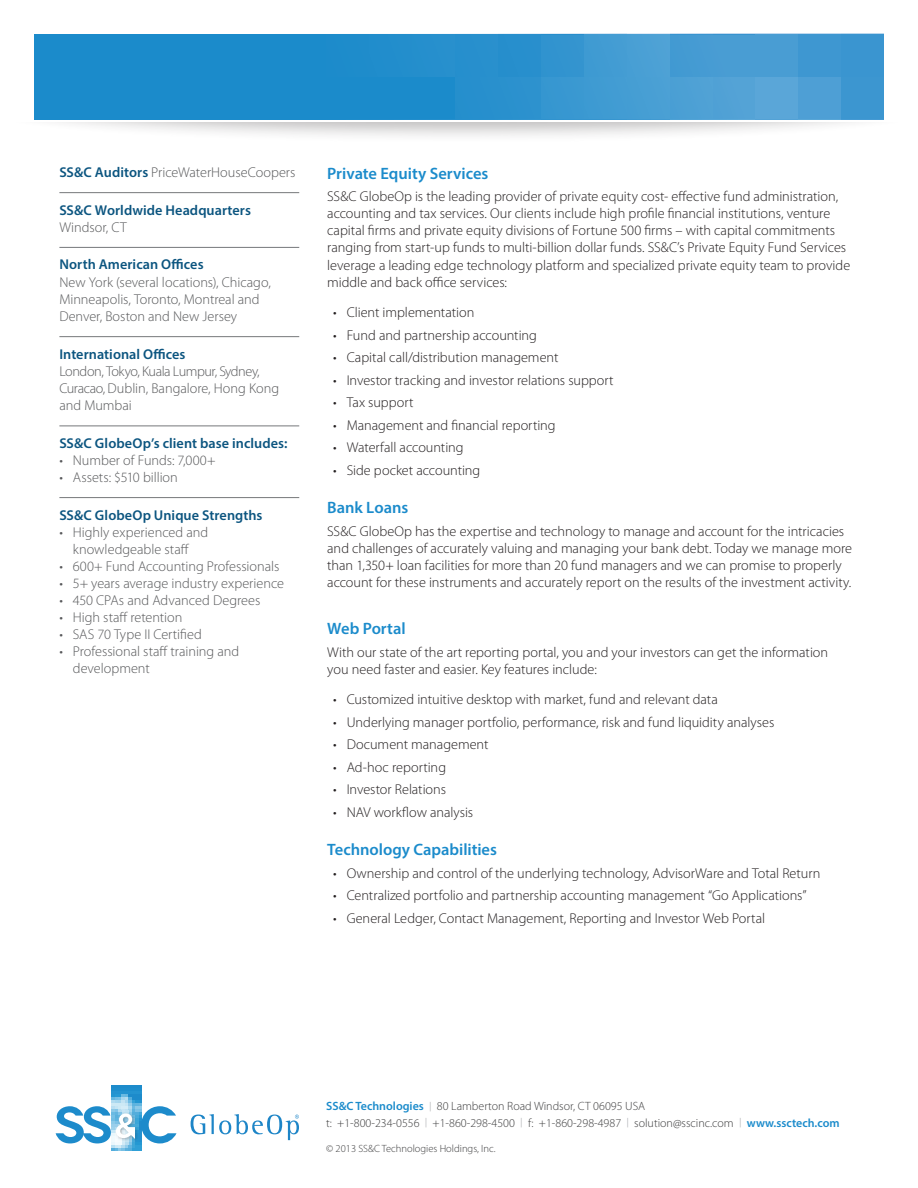
<style>
.page{position:relative;width:918px;height:1188px;background:#fff}
.page>*{position:absolute;margin:0;border:0;box-sizing:border-box;transform-origin:0 0}
.t1{font:600 16.5px "Myriad Pro";letter-spacing:-.005em;color:#1b8bcb}
.t2{font:300 14.25px/17.1px "Myriad Pro";color:#231f20}
.t3{font:300 14.25px/17.2px "Myriad Pro";color:#57585a}
.t4{font:600 14.25px "Myriad Pro";letter-spacing:.005em;color:#0c5580}
.t5{font:300 14.25px/17.2px "Myriad Pro";letter-spacing:-.025em;color:#57585a}
.t6{font:300 12px/16.5px "Myriad Pro";color:#3e3e3f}
.t7{font:300 10.5px "Myriad Pro";color:#3e3e3f}
.s1{font-weight:600;color:#0c5580}
.s2{font-weight:600;color:#1b8bcb}
.s3{font-size:9.45px;color:#a8a9ad}
</style>
<div class="page">
<div style="left:0;top:59px;width:918px;height:84px;background:#231f20;opacity:.3"></div>
<div style="left:0;top:55px;width:918px;height:67px;background:#fff"></div>
<div style="left:34px;top:34px;width:850px;height:85px;background:#1b8bcb"></div>
<div style="left:841px;top:34px;width:43px;height:43px;background:#3a95d0"></div>
<div style="left:841px;top:77px;width:43px;height:42px;background:#3c96d0"></div>
<div style="left:798px;top:34px;width:43px;height:43px;background:#3e97d1"></div>
<div style="left:798px;top:77px;width:43px;height:42px;background:#4e9fd5"></div>
<div style="left:755px;top:34px;width:43px;height:43px;background:#499dd3"></div>
<div style="left:669px;top:34px;width:43px;height:43px;background:#449bd2"></div>
<div style="left:712px;top:34px;width:43px;height:43px;background:#499dd3"></div>
<div style="left:541px;top:34px;width:43px;height:43px;background:#3294cf"></div>
<div style="left:755px;top:77px;width:43px;height:42px;background:#5aa6d8"></div>
<hr style="left:712px;top:34px;width:43px;height:1px;background:#65a2d7">
<div style="left:712px;top:77px;width:43px;height:42px;background:#53a2d6"></div>
<hr style="left:670px;top:34px;width:42px;height:1px;background:#6fa7da">
<div style="left:670px;top:77px;width:42px;height:42px;background:#4da0d5"></div>
<div style="left:627px;top:34px;width:43px;height:43px;background:#4ba0d5"></div>
<div style="left:627px;top:77px;width:43px;height:42px;background:#489fd4"></div>
<div style="left:584px;top:34px;width:43px;height:43px;background:#419bd2"></div>
<div style="left:584px;top:77px;width:43px;height:42px;background:#409bd2"></div>
<hr style="left:541px;top:34px;width:43px;height:1px;background:#599cd4">
<div style="left:541px;top:77px;width:43px;height:42px;background:#3797d1"></div>
<div style="left:498px;top:34px;width:43px;height:43px;background:#278fcd"></div>
<div style="left:455px;top:34px;width:43px;height:43px;background:#278fcd"></div>
<div style="left:455px;top:77px;width:43px;height:42px;background:#278fcd"></div>
<div style="left:498px;top:77px;width:43px;height:42px;background:#2b91ce"></div>
<div style="left:412px;top:34px;width:43px;height:43px;background:#268fcd"></div>
<div style="left:369px;top:34px;width:43px;height:43px;background:#218dcc"></div>
<hr style="left:283px;top:34px;width:43px;height:1px;background:#73a9db">
<hr style="left:240px;top:34px;width:43px;height:1px;background:#7fafdd">
<hr style="left:198px;top:34px;width:43px;height:1px;background:#81b0de">
<hr style="left:155px;top:34px;width:43px;height:1px;background:#6da6d9">
<hr style="left:112px;top:34px;width:43px;height:1px;background:#73a9db">
<hr style="left:69px;top:34px;width:43px;height:1px;background:#7fafdd">
<hr style="left:59px;top:192px;width:240px;height:1px;background:#76787b">
<hr style="left:59px;top:247px;width:240px;height:1px;background:#76787b">
<hr style="left:59px;top:336px;width:240px;height:1px;background:#76787b">
<hr style="left:59px;top:426px;width:240px;height:1px;background:#76787b">
<hr style="left:59px;top:497px;width:240px;height:1px;background:#76787b">
<svg style="left:191px;top:1114px;width:108px;height:26px"></svg>
<svg style="left:56px;top:1085px;width:121px;height:65px"></svg>
<p class="t3" style="left:59px;top:164px;width:238px"><span class="s1">SS&amp;C Auditors</span> PriceWaterHouseCoopers</p>
<p class="t4" style="left:59px;top:201px;width:193px">SS&amp;C Worldwide Headquarters</p>
<p class="t3" style="left:59px;top:219px;width:69px">Windsor, CT</p>
<p class="t4" style="left:59px;top:255px;width:146px">North American Offices</p>
<p class="t3" style="left:59px;top:273px;width:213px">New York (several locations), Chicago,<br>Minneapolis, Toronto, Montreal and<br>Denver, Boston and New Jersey</p>
<p class="t4" style="left:59px;top:345px;width:128px">International Offices</p>
<p class="t5" style="left:59px;top:363px;width:221px">London, Tokyo, Kuala Lumpur, Sydney,<br>Curacao, Dublin, Bangalore, Hong Kong and Mumbai</p>
<p class="t4" style="left:59px;top:434px;width:230px">SS&amp;C GlobeOp’s client base includes:</p>
<p class="t3" style="left:59px;top:452px;width:158px">• Number of Funds: 7,000+</p>
<p class="t3" style="left:59px;top:469px;width:120px">• Assets: $510 billion</p>
<p class="t4" style="left:59px;top:506px;width:205px">SS&amp;C GlobeOp Unique Strengths</p>
<p class="t3" style="left:59px;top:524px;width:150px;text-align:center">• Highly experienced and knowledgeable staff</p>
<p class="t3" style="left:59px;top:558px;width:221px">• 600+ Fund Accounting Professionals</p>
<p class="t3" style="left:59px;top:575px;width:226px">• 5+ years average industry experience</p>
<p class="t3" style="left:59px;top:592px;width:203px">• 450 CPAs and Advanced Degrees</p>
<p class="t3" style="left:59px;top:609px;width:125px">• High staff retention</p>
<p class="t3" style="left:59px;top:626px;width:144px">• SAS 70 Type II Certified</p>
<p class="t3" style="left:73px;top:643px;width:168px;text-indent:-13px">• Professional staff training and development</p>
<p class="t1" style="left:327px;top:163px;width:163px">Private Equity Services</p>
<p class="t2" style="left:327px;top:188px;width:525px">SS&amp;C GlobeOp is the leading provider of private equity cost- effective fund administration, accounting and tax services. Our clients include high profile financial institutions, venture capital firms and private equity divisions of Fortune 500 firms – with capital commitments ranging from start-up funds to multi-billion dollar funds. SS&amp;C’s Private Equity Fund Services leverage a leading edge technology platform and specialized private equity team to provide middle and back office services:</p>
<p class="t2" style="left:333px;top:304px;width:143px">• Client implementation</p>
<p class="t2" style="left:333px;top:327px;width:205px">• Fund and partnership accounting</p>
<p class="t2" style="left:333px;top:349px;width:227px">• Capital call/distribution management</p>
<p class="t2" style="left:333px;top:372px;width:282px">• Investor tracking and investor relations support</p>
<p class="t2" style="left:333px;top:394px;width:82px">• Tax support</p>
<p class="t2" style="left:333px;top:417px;width:224px">• Management and financial reporting</p>
<p class="t2" style="left:333px;top:439px;width:132px">• Waterfall accounting</p>
<p class="t2" style="left:333px;top:462px;width:149px">• Side pocket accounting</p>
<p class="t1" style="left:327px;top:497px;width:83px">Bank Loans</p>
<p class="t2" style="left:327px;top:523px;width:526px">SS&amp;C GlobeOp has the expertise and technology to manage and account for the intricacies and challenges of accurately valuing and managing your bank debt. Today we manage more than 1,350+ loan facilities for more than 20 fund managers and we can promise to properly account for these instruments and accurately report on the results of the investment activity.</p>
<p class="t1" style="left:327px;top:618px;width:80px">Web Portal</p>
<p class="t2" style="left:327px;top:644px;width:502px">With our state of the art reporting portal, you and your investors can get the information you need faster and easier. Key features include:</p>
<p class="t2" style="left:333px;top:691px;width:386px">• Customized intuitive desktop with market, fund and relevant data</p>
<p class="t2" style="left:333px;top:714px;width:443px">• Underlying manager portfolio, performance, risk and fund liquidity analyses</p>
<p class="t2" style="left:333px;top:736px;width:157px">• Document management</p>
<p class="t2" style="left:333px;top:759px;width:114px">• Ad-hoc reporting</p>
<p class="t2" style="left:333px;top:781px;width:114px">• Investor Relations</p>
<p class="t2" style="left:333px;top:804px;width:141px">• NAV workflow analysis</p>
<p class="t1" style="left:327px;top:839px;width:171px">Technology Capabilities</p>
<p class="t2" style="left:333px;top:865px;width:489px">• Ownership and control of the underlying technology, AdvisorWare and Total Return</p>
<p class="t2" style="left:333px;top:887px;width:475px">• Centralized portfolio and partnership accounting management “Go Applications”</p>
<p class="t2" style="left:333px;top:910px;width:433px">• General Ledger, Contact Management, Reporting and Investor Web Portal</p>
<p class="t6" style="left:326px;top:1098px;width:515px"><span class="s2">SS&amp;C Technologies</span> <span class="s3">|</span> 80 Lamberton Road Windsor, CT 06095 USA<br>t: +1-800-234-0556 <span class="s3">|</span> +1-860-298-4500 <span class="s3">|</span> f: +1-860-298-4987 <span class="s3">|</span> solution@sscinc.com <span class="s3">|</span> <span class="s2">www.ssctech.com</span></p>
<p class="t7" style="left:326px;top:1142px;width:171px">© 2013 SS&amp;C Technologies Holdings, Inc.</p>
</div>
